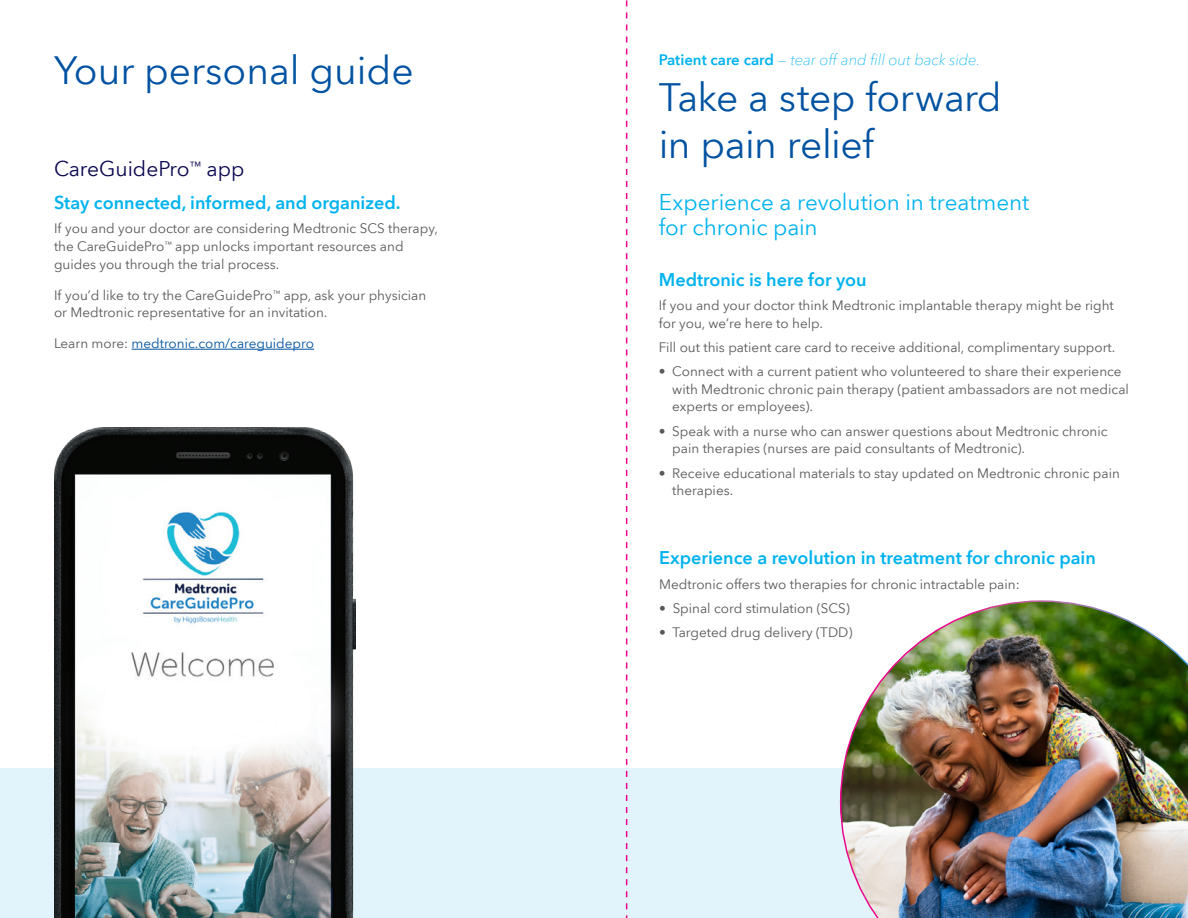
<style>
.page{position:relative;width:1188px;height:918px;background:#fff}
.page>*{position:absolute;margin:0;border:0;box-sizing:border-box;transform-origin:0 0}
.t1{font:39px/46.8px "Avenir Next World";letter-spacing:-.01em;color:#0152a1}
.t2{font:22.5px/24.8px "Avenir Next World";letter-spacing:-.01em;color:#00b3ee}
.Headlines{font:21px "Avenir Next World";color:#08054f}
.body{font:600 18px "Avenir Next World";color:#00b3ee}
.body-2{font:italic 100 15px "Avenir Next World";color:#00b3ee}
.body-3{font:13.5px/17.5px "Avenir Next World";color:#57585a}
.t3{font:13.5px "Avenir Next World";color:#0152a1}
.s1{color:#57585a}
.s2{font-weight:600;font-style:normal}
</style>
<div class="page">
<div style="left:0;top:769px;width:1188px;height:149px;background:#e1f4fc"></div>
<hr style="left:132px;top:349px;width:182px;height:1px;background:#0152a1">
<img style="left:54px;top:428px;width:301px;height:490px">
<img style="left:840px;top:600px;width:348px;height:318px">
<svg style="left:626px;top:0;width:1px;height:918px"></svg>
<p class="t1" style="left:54px;top:47px;width:361px">Your personal guide</p>
<p class="Headlines" style="left:54px;top:152px;width:192px">CareGuidePro<sup>™</sup> app</p>
<p class="body" style="left:54px;top:192px;width:348px">Stay connected, informed, and organized.</p>
<p class="body-3" style="left:54px;top:220px;width:386px">If you and your doctor are considering Medtronic SCS therapy, the CareGuidePro<sup>™</sup> app unlocks important resources and guides you through the trial process.</p>
<p class="body-3" style="left:54px;top:286px;width:374px">If you’d like to try the CareGuidePro<sup>™</sup> app, ask your physician or Medtronic representative for an invitation.</p>
<p class="t3" style="left:54px;top:333px;width:262px"><span class="s1">Learn more:</span> medtronic.com/careguidepro</p>
<p class="body-2" style="left:659px;top:48px;width:323px"><span class="s2">Patient care card</span> — tear off and fill out back side.</p>
<p class="t1" style="left:659px;top:75px;width:345px">Take a step forward in pain relief</p>
<p class="t2" style="left:659px;top:190px;width:372px">Experience a revolution in treatment for chronic pain</p>
<p class="body" style="left:659px;top:269px;width:209px">Medtronic is here for you</p>
<p class="body-3" style="left:659px;top:297px;width:457px">If you and your doctor think Medtronic implantable therapy might be right for you, we’re here to help.</p>
<p class="body-3" style="left:659px;top:339px;width:458px">Fill out this patient care card to receive additional, complimentary support.</p>
<p class="body-3" style="left:672px;top:363px;width:458px;text-indent:-14px">• Connect with a current patient who volunteered to share their experience with Medtronic chronic pain therapy (patient ambassadors are not medical experts or employees).</p>
<p class="body-3" style="left:672px;top:422px;width:437px;text-indent:-14px">• Speak with a nurse who can answer questions about Medtronic chronic pain therapies (nurses are paid consultants of Medtronic).</p>
<p class="body-3" style="left:672px;top:464px;width:449px;text-indent:-14px">• Receive educational materials to stay updated on Medtronic chronic pain therapies.</p>
<p class="body" style="left:659px;top:548px;width:438px">Experience a revolution in treatment for chronic pain</p>
<p class="body-3" style="left:659px;top:575px;width:362px">Medtronic offers two therapies for chronic intractable pain:</p>
<p class="body-3" style="left:659px;top:600px;width:192px">• Spinal cord stimulation (SCS)</p>
<p class="body-3" style="left:659px;top:624px;width:195px">• Targeted drug delivery (TDD)</p>
</div>
